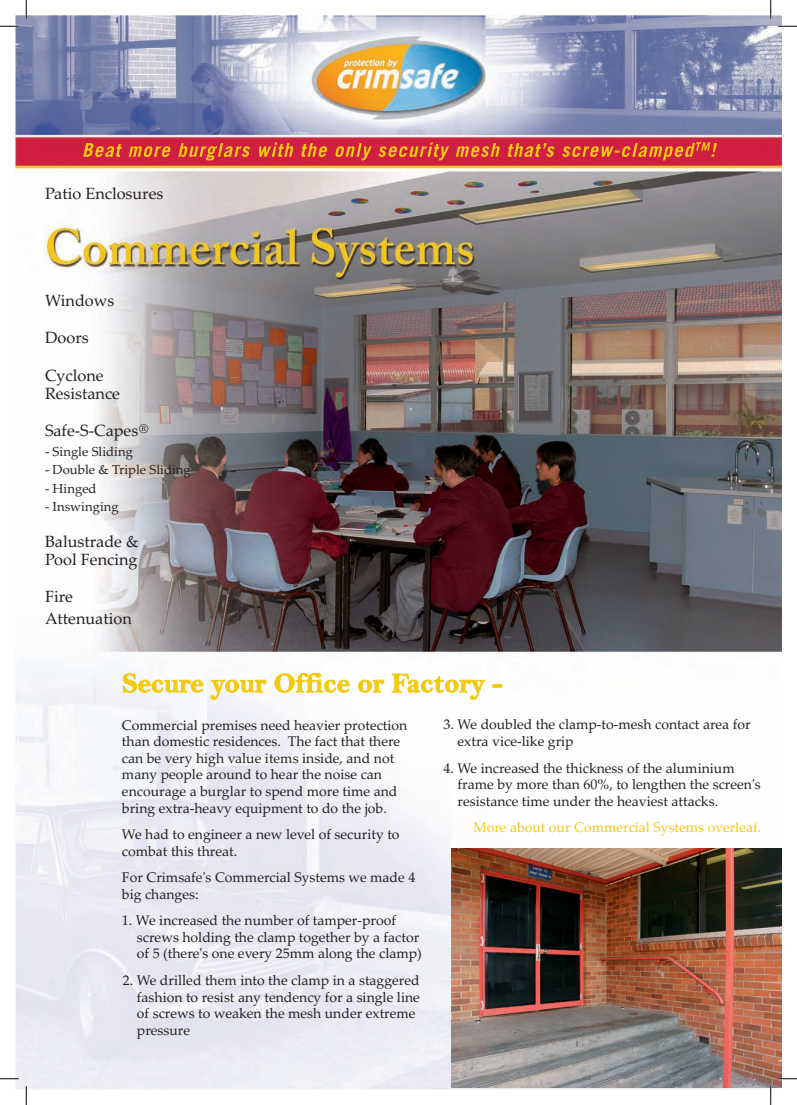
<style>
.page{position:relative;width:797px;height:1105px;background:#fff}
.page>*{position:absolute;margin:0;border:0;box-sizing:border-box;transform-origin:0 0}
.t1{font:700 28px "Bell";color:#f3c910}
.t2{font:16.25px/18px "Palatino Linotype";color:#231f20}
.t3{font:14px/16.6px "Palatino Linotype";color:#231f20}
.t4{font:14px "Palatino Linotype";color:#f3c910}
.t5{font:13.12px "Palatino Linotype";color:#231f20}
.t6{font:12.5px "Palatino Linotype";color:#231f20}
</style>
<div class="page">
<img style="left:16px;top:16px;width:765px;height:1073px">
<svg style="left:123px;top:669px;width:80px;height:30px"></svg>
<svg style="left:211px;top:680px;width:55px;height:20px"></svg>
<svg style="left:275px;top:673px;width:74px;height:20px"></svg>
<svg style="left:358px;top:680px;width:26px;height:13px"></svg>
<svg style="left:391px;top:674px;width:94px;height:26px"></svg>
<svg style="left:492px;top:684px;width:10px;height:3px"></svg>
<svg style="left:83px;top:142px;width:634px;height:18px;background:#d94934"></svg>
<img style="left:452px;top:848px;width:329px;height:240px">
<svg style="left:0;top:25px;width:19px;height:2px"></svg>
<svg style="left:778px;top:25px;width:19px;height:2px"></svg>
<svg style="left:0;top:1078px;width:19px;height:1px"></svg>
<svg style="left:778px;top:1078px;width:19px;height:1px"></svg>
<svg style="left:25px;top:0;width:2px;height:19px"></svg>
<svg style="left:25px;top:1086px;width:2px;height:19px"></svg>
<svg style="left:770px;top:0;width:1px;height:19px"></svg>
<svg style="left:770px;top:1086px;width:1px;height:19px"></svg>
<p class="t2" style="left:45px;top:186px;width:120px">Patio Enclosures</p>
<p class="t2" style="left:45px;top:294px;width:71px">Windows</p>
<p class="t2" style="left:45px;top:331px;width:45px">Doors</p>
<p class="t2" style="left:45px;top:368px;width:77px">Cyclone<br>Resistance</p>
<p class="t2" style="left:45px;top:423px;width:95px">Safe-S-Capes</p>
<p class="t6" style="left:139px;top:424px;width:11px">®</p>
<p class="t5" style="left:45px;top:446px;width:89px">- Single Sliding</p>
<p class="t5" style="left:45px;top:465px;width:147px">- Double &amp; Triple Sliding</p>
<p class="t5" style="left:45px;top:483px;width:53px">- Hinged</p>
<p class="t5" style="left:45px;top:502px;width:75px">- Inswinging</p>
<p class="t2" style="left:45px;top:534px;width:95px">Balustrade &amp;<br>Pool Fencing</p>
<p class="t2" style="left:45px;top:588px;width:88px;line-height:21.9px">Fire<br>Attenuation</p>
<p class="t1" style="left:122px;top:673px;width:382px">Secure your Office or Factory -</p>
<p class="t3" style="left:122px;top:718px;width:287px">Commercial premises need heavier protection than domestic residences. The fact that there can be very high value items inside, and not many people around to hear the noise can encourage a burglar to spend more time and bring extra-heavy equipment to do the job.</p>
<p class="t3" style="left:122px;top:828px;width:279px">We had to engineer a new level of security to combat this threat.</p>
<p class="t3" style="left:122px;top:871px;width:295px">For Crimsafe's Commercial Systems we made 4 big changes:</p>
<p class="t3" style="left:137px;top:914px;width:286px;text-indent:-15px">1. We increased the number of tamper-proof screws holding the clamp together by a factor of 5 (there's one every 25mm along the clamp)</p>
<p class="t3" style="left:137px;top:973px;width:284px;text-indent:-14px">2. We drilled them into the clamp in a staggered fashion to resist any tendency for a single line of screws to weaken the mesh under extreme pressure</p>
<p class="t3" style="left:457px;top:718px;width:294px;text-indent:-14px">3. We doubled the clamp-to-mesh contact area for extra vice-like grip</p>
<p class="t3" style="left:457px;top:761px;width:305px;text-indent:-14px">4. We increased the thickness of the aluminium frame by more than 60%, to lengthen the screen's resistance time under the heaviest attacks.</p>
<p class="t4" style="left:473px;top:822px;width:289px">More about our Commercial Systems overleaf.</p>
</div>
